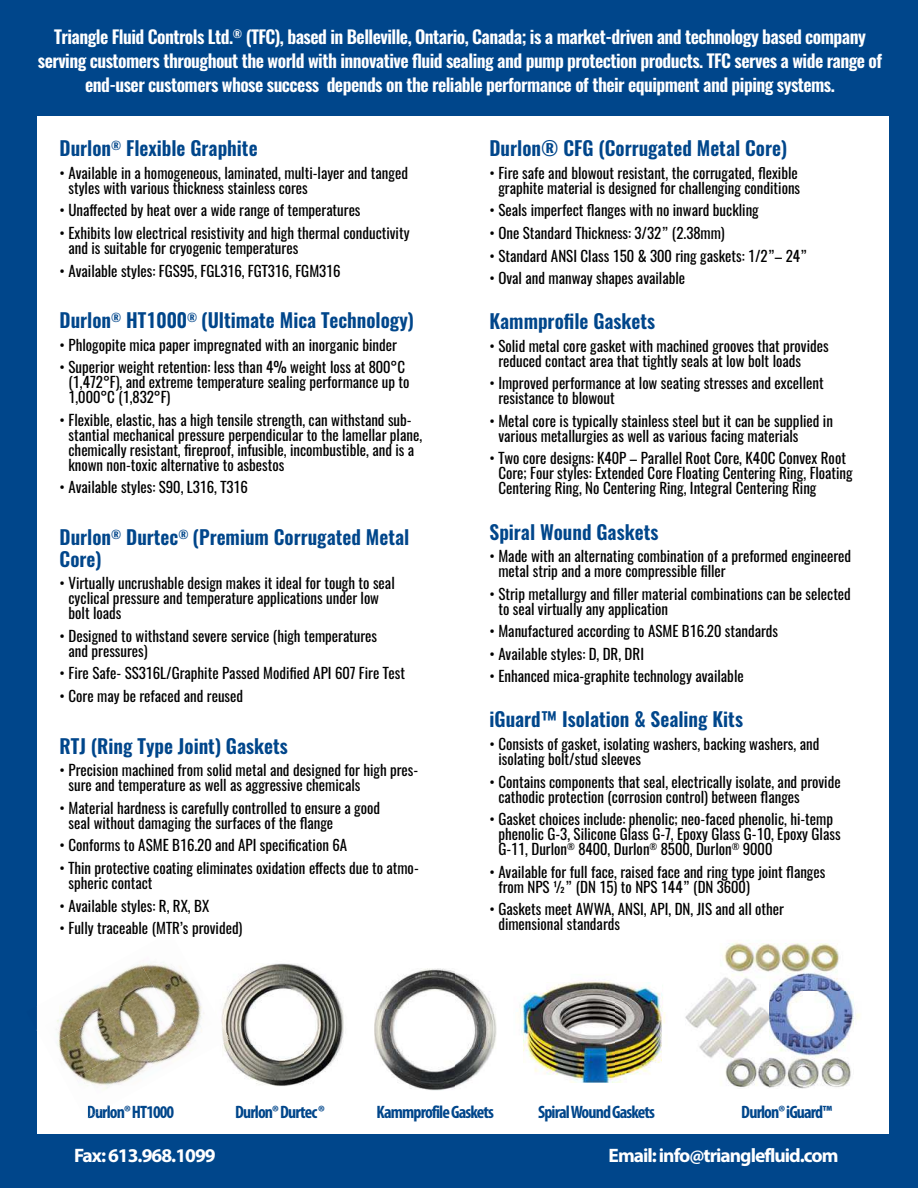
<style>
.page{position:relative;width:918px;height:1188px;background:#fff}
.page>*{position:absolute;margin:0;border:0;box-sizing:border-box;transform-origin:0 0}
.t1{font:600 19.5px/21.6px "Oswald";color:#00468b}
.t2{font:700 19.5px "Myriad Pro";letter-spacing:-.05em;color:#fff}
.t3{font:600 18px/24px "Oswald";letter-spacing:-.03em;color:#fff;text-align:center}
.t4{font:700 condensed 18px "Myriad Pro";letter-spacing:-.05em;color:#00468b}
.t5{font:15px/15px "Oswald";color:#000}
</style>
<div class="page">
<div style="left:0;top:1134px;width:918px;height:54px;background:#00468b"></div>
<div style="left:0;top:0;width:918px;height:116px;background:#00468b"></div>
<div style="left:0;top:0;width:37px;height:1145px;background:#00468b"></div>
<div style="left:890px;top:0;width:28px;height:1145px;background:#00468b"></div>
<img style="left:520px;top:980px;width:146px;height:33px">
<img style="left:521px;top:1014px;width:2px;height:21px">
<img style="left:663px;top:1013px;width:2px;height:10px">
<img style="left:523px;top:982px;width:139px;height:101px">
<img style="left:222px;top:963px;width:122px;height:123px">
<img style="left:87px;top:1085px;width:23px;height:5px">
<img style="left:56px;top:1019px;width:3px;height:28px">
<img style="left:222px;top:1026px;width:8px;height:17px">
<img style="left:94px;top:966px;width:40px;height:21px">
<img style="left:134px;top:964px;width:68px;height:77px">
<img style="left:59px;top:987px;width:115px;height:77px">
<img style="left:66px;top:1023px;width:128px;height:62px">
<img style="left:374px;top:969px;width:122px;height:121px">
<img style="left:853px;top:1000px;width:7px;height:27px">
<img style="left:685px;top:944px;width:168px;height:145px">
<p class="t3" style="left:38px;top:26px;width:846px">Triangle Fluid Controls Ltd.<sup>®</sup> (TFC), based in Belleville, Ontario, Canada; is a market-driven and technology based company serving customers throughout the world with innovative fluid sealing and pump protection products. TFC serves a wide range of end-user customers whose success depends on the reliable performance of their equipment and piping systems.</p>
<h1 class="t1" style="left:60px;top:139px;width:200px">Durlon<sup>®</sup> Flexible Graphite</h1>
<p class="t5" style="left:69px;top:166px;width:341px;text-indent:-9px">• Available in a homogeneous, laminated, multi-layer and tanged styles with various thickness stainless cores</p>
<p class="t5" style="left:60px;top:204px;width:302px">• Unaffected by heat over a wide range of temperatures</p>
<p class="t5" style="left:69px;top:227px;width:343px;text-indent:-9px">• Exhibits low electrical resistivity and high thermal conductivity and is suitable for cryogenic temperatures</p>
<p class="t5" style="left:60px;top:264px;width:282px">• Available styles: FGS95, FGL316, FGT316, FGM316</p>
<h1 class="t1" style="left:60px;top:311px;width:356px">Durlon<sup>®</sup> HT1000<sup>®</sup> (Ultimate Mica Technology)</h1>
<p class="t5" style="left:60px;top:338px;width:339px">• Phlogopite mica paper impregnated with an inorganic binder</p>
<p class="t5" style="left:69px;top:361px;width:343px;text-indent:-9px">• Superior weight retention: less than 4% weight loss at 800°C (1,472°F), and extreme temperature sealing performance up to<br>1,000°C (1,832°F)</p>
<p class="t5" style="left:69px;top:414px;width:355px;text-indent:-9px">• Flexible, elastic, has a high tensile strength, can withstand sub&shy;stantial mechanical pressure perpendicular to the lamellar plane, chemically resistant, fireproof, infusible, incombustible, and is a known non-toxic alternative to asbestos</p>
<p class="t5" style="left:60px;top:481px;width:190px">• Available styles: S90, L316, T316</p>
<h1 class="t1" style="left:60px;top:528px;width:351px">Durlon<sup>®</sup> Durtec<sup>®</sup> (Premium Corrugated Metal<br>Core)</h1>
<p class="t5" style="left:69px;top:577px;width:328px;text-indent:-9px">• Virtually uncrushable design makes it ideal for tough to seal cyclical pressure and temperature applications under low bolt loads</p>
<p class="t5" style="left:69px;top:630px;width:310px;text-indent:-9px">• Designed to withstand severe service (high temperatures and pressures)</p>
<p class="t5" style="left:60px;top:667px;width:347px">• Fire Safe- SS316L/Graphite Passed Modified API 607 Fire Test</p>
<p class="t5" style="left:60px;top:690px;width:185px">• Core may be refaced and reused</p>
<h1 class="t1" style="left:60px;top:737px;width:230px">RTJ (Ring Type Joint) Gaskets</h1>
<p class="t5" style="left:69px;top:764px;width:351px;text-indent:-9px">• Precision machined from solid metal and designed for high pres&shy;sure and temperature as well as aggressive chemicals</p>
<p class="t5" style="left:69px;top:801px;width:313px;text-indent:-9px">• Material hardness is carefully controlled to ensure a good seal without damaging the surfaces of the flange</p>
<p class="t5" style="left:60px;top:839px;width:289px">• Conforms to ASME B16.20 and API specification 6A</p>
<p class="t5" style="left:69px;top:862px;width:352px;text-indent:-9px">• Thin protective coating eliminates oxidation effects due to atmo&shy;spheric contact</p>
<p class="t5" style="left:60px;top:899px;width:151px">• Available styles: R, RX, BX</p>
<p class="t5" style="left:60px;top:922px;width:184px">• Fully traceable ( R’s provided)</p>
<p class="t5" style="left:156px;top:922px;width:17px">MT</p>
<h1 class="t1" style="left:490px;top:139px;width:299px">Durlon® CFG (Corrugated Metal Core)</h1>
<p class="t5" style="left:490px;top:166px;width:312px;text-align:center">• Fire safe and blowout resistant, the corrugated, flexible graphite material is designed for challenging conditions</p>
<p class="t5" style="left:490px;top:204px;width:271px">• Seals imperfect flanges with no inward buckling</p>
<p class="t5" style="left:490px;top:227px;width:237px">• One Standard Thickness: 3/32” (2.38mm)</p>
<p class="t5" style="left:490px;top:249px;width:319px">• Standard ANSI Class 150 &amp; 300 ring gaskets: 1/2”– 24”</p>
<p class="t5" style="left:490px;top:272px;width:197px">• Oval and manway shapes available</p>
<h1 class="t1" style="left:490px;top:312px;width:167px">Kammprofile Gaskets</h1>
<p class="t5" style="left:498px;top:339px;width:332px;text-indent:-9px">• Solid metal core gasket with machined grooves that provides reduced contact area that tightly seals at low bolt loads</p>
<p class="t5" style="left:498px;top:377px;width:327px;text-indent:-9px">• Improved performance at low seating stresses and excellent resistance to blowout</p>
<p class="t5" style="left:498px;top:414px;width:336px;text-indent:-9px">• Metal core is typically stainless steel but it can be supplied in various metallurgies as well as various facing materials</p>
<p class="t5" style="left:498px;top:452px;width:356px;text-indent:-9px">• Two core designs: K40P – Parallel Root Core, K40C Convex Root<br>Core; Four styles: Extended Core Floating Centering Ring, Floating<br>Centering Ring, No Centering Ring, Integral Centering Ring</p>
<h1 class="t1" style="left:490px;top:523px;width:170px">Spiral Wound Gaskets</h1>
<p class="t5" style="left:498px;top:550px;width:354px;text-indent:-9px">• Made with an alternating combination of a preformed engineered metal strip and a more compressible filler</p>
<p class="t5" style="left:498px;top:587px;width:354px;text-indent:-9px">• Strip metallurgy and filler material combinations can be selected to seal virtually any application</p>
<p class="t5" style="left:490px;top:625px;width:290px">• Manufactured according to ASME B16.20 standards</p>
<p class="t5" style="left:490px;top:647px;width:156px">• Available styles: D, DR, DRI</p>
<p class="t5" style="left:490px;top:670px;width:256px">• Enhanced mica-graphite technology available</p>
<h1 class="t1" style="left:490px;top:710px;width:255px">iGuard™ Isolation &amp; Sealing Kits</h1>
<p class="t5" style="left:498px;top:738px;width:322px;text-indent:-9px">• Consists of gasket, isolating washers, backing washers, and isolating bolt/stud sleeves</p>
<p class="t5" style="left:498px;top:775px;width:344px;text-indent:-9px">• Contains components that seal, electrically isolate, and provide cathodic protection (corrosion control) between flanges</p>
<p class="t5" style="left:498px;top:813px;width:344px;text-indent:-9px">• Gasket choices include: phenolic; neo-faced phenolic, hi-temp phenolic G-3, Silicone Glass G-7, Epoxy Glass G-10, Epoxy Glass<br>G-11, Durlon<sup>®</sup> 8400, Durlon<sup>®</sup> 8500, Durlon<sup>®</sup> 9000</p>
<p class="t5" style="left:498px;top:865px;width:329px;text-indent:-9px">• Available for full face, raised face and ring type joint flanges from NPS ½” (DN 15) to NPS 144” (DN 3600)</p>
<p class="t5" style="left:498px;top:903px;width:287px;text-indent:-9px">• Gaskets meet AWWA, ANSI, API, DN, JIS and all other dimensional standards</p>
<p class="t4" style="left:377px;top:1105px;width:119px">Kammprofile Gaskets</p>
<p class="t4" style="left:87px;top:1105px;width:89px">Durlon® HT1000</p>
<p class="t4" style="left:235px;top:1105px;width:91px">Durlon® Durtec ®</p>
<p class="t4" style="left:538px;top:1105px;width:118px">Spiral Wound Gaskets</p>
<p class="t4" style="left:741px;top:1105px;width:92px">Durlon® iGuard™</p>
<h1 class="t2" style="left:74px;top:1147px;width:143px">Fax: 613.968.1099</h1>
<h1 class="t2" style="left:609px;top:1148px;width:231px">Email: info@trianglefluid.com</h1>
</div>
